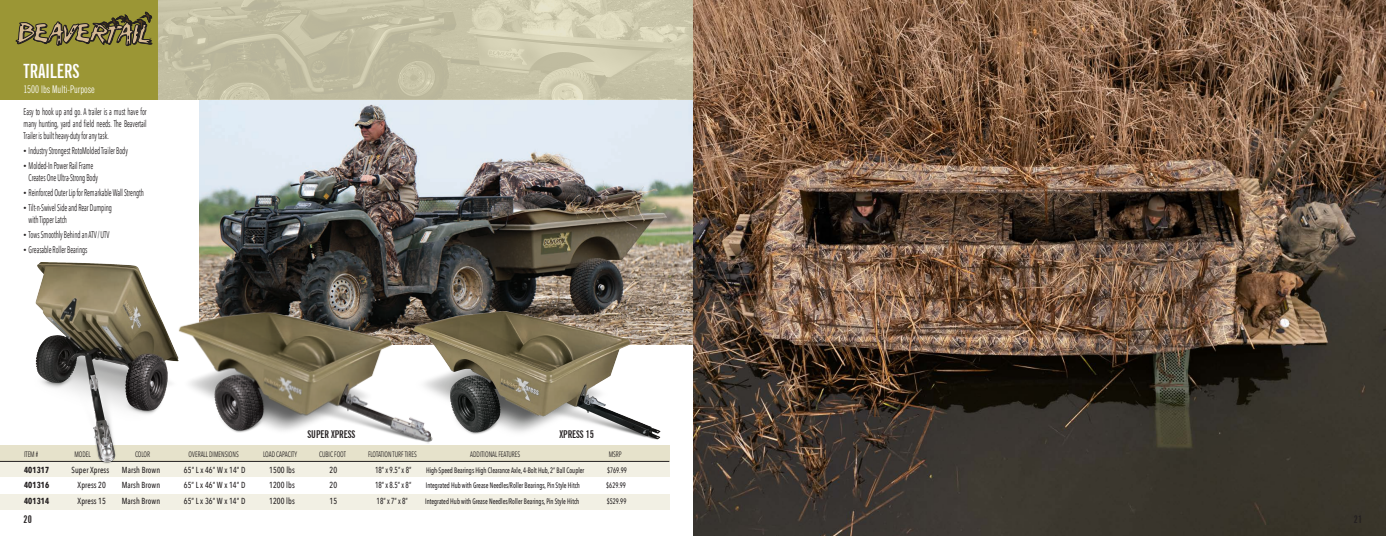
<style>
.page{position:relative;width:1386px;height:536px;background:#fff}
.page>*{position:absolute;margin:0;border:0;box-sizing:border-box;transform-origin:0 0}
.t1{font:700 extra-condensed 19.25px "News Gothic BT";color:#fff}
.t2{font:700 extra-condensed 10.5px "News Gothic BT";color:#231f20}
.t3{font:extra-condensed 10.5px "News Gothic BT";color:#fff}
.t4{font:9.62px/12.2px "Avenir Next Condensed";letter-spacing:-.01em;color:#231f20;text-align:justify;scale:.7 1}
.t5{font:500 8.75px "Avenir Next Condensed";letter-spacing:.01em;color:#231f20;scale:.9 1}
.t6{font:500 8.75px "Avenir Next Condensed";letter-spacing:.01em;color:#231f20;scale:.8 1}
.t7{font:700 8.75px "Avenir Next Condensed";letter-spacing:.01em;color:#231f20;scale:.9 1}
.t8{font:500 7.88px "Avenir Next Condensed";color:#231f20;scale:.8 1}
.t9{font:7.88px "Avenir Next Condensed";color:#231f20;scale:.8 1}
.s1{font-size:6.12px}
</style>
<div class="page">
<img style="left:199px;top:99px;width:494px;height:246px">
<svg style="left:158px;top:0;width:535px;height:99px;background:#c7c3a7"></svg>
<div style="left:0;top:0;width:158px;height:99px;background:#9b9635"></div>
<img style="left:693px;top:0;width:693px;height:536px">
<div style="left:0;top:445px;width:669px;height:16px;background:#e6e2cb"></div>
<div style="left:0;top:461px;width:669px;height:16px;background:#f2f0e4"></div>
<div style="left:0;top:493px;width:669px;height:16px;background:#f2f0e4"></div>
<hr style="left:0;top:461px;width:669px;height:1px;background:#231f20">
<svg style="left:15px;top:12px;width:137px;height:34px"></svg>
<img style="left:413px;top:311px;width:247px;height:128px">
<img style="left:33px;top:263px;width:145px;height:201px">
<img style="left:178px;top:312px;width:258px;height:131px">
<p class="t1" style="left:24px;top:59px;width:57px">TRAILERS</p>
<p class="t3" style="left:24px;top:83px;width:72px">1500 lbs Multi-Purpose</p>
<p class="t4" style="left:24px;top:105px;width:177px">Easy to hook up and go. A trailer is a must have for many hunting, yard and field needs. The Beavertail Trailer is built heavy-duty for any task.</p>
<p class="t4" style="left:24px;top:144px;width:150px"><span class="s1">•</span> Industry Strongest RotoMolded Trailer Body</p>
<p class="t4" style="left:24px;top:159px;width:101px"><span class="s1">•</span> Molded-In Power Rail Frame</p>
<p class="t4" style="left:29px;top:171px;width:101px">Creates One Ultra-Strong Body</p>
<p class="t4" style="left:24px;top:186px;width:174px"><span class="s1">•</span> Reinforced Outer Lip for Remarkable Wall Strength</p>
<p class="t4" style="left:24px;top:201px;width:128px"><span class="s1">•</span> Tilt-n-Swivel Side and Rear Dumping</p>
<p class="t4" style="left:29px;top:213px;width:56px">with Tipper Latch</p>
<p class="t4" style="left:24px;top:228px;width:124px"><span class="s1">•</span> Tows Smoothly Behind an ATV / UTV</p>
<p class="t4" style="left:24px;top:243px;width:93px"><span class="s1">•</span> Greasable Roller Bearings</p>
<p class="t2" style="left:307px;top:428px;width:49px">SUPER XPRESS</p>
<p class="t2" style="left:559px;top:428px;width:36px">XPRESS 15</p>
<p class="t9" style="left:24px;top:447px;width:19px">ITEM #</p>
<p class="t9" style="left:74px;top:447px;width:22px">MODEL</p>
<p class="t9" style="left:135px;top:447px;width:20px">COLOR</p>
<p class="t9" style="left:189px;top:447px;width:64px">OVERALL DIMENSIONS</p>
<p class="t9" style="left:263px;top:447px;width:44px">LOAD CAPACITY</p>
<p class="t9" style="left:319px;top:447px;width:35px">CUBIC FOOT</p>
<p class="t9" style="left:368px;top:447px;width:62px">FLOTATION TURF TIRES</p>
<p class="t9" style="left:470px;top:447px;width:64px">ADDITIONAL FEATURES</p>
<p class="t9" style="left:609px;top:447px;width:18px">MSRP</p>
<p class="t7" style="left:24px;top:464px;width:30px">401317</p>
<p class="t5" style="left:72px;top:464px;width:43px">Super Xpress</p>
<p class="t5" style="left:122px;top:464px;width:44px">Marsh Brown</p>
<p class="t5" style="left:184px;top:464px;width:70px">65” L x 46” W x 14” D</p>
<p class="t5" style="left:269px;top:464px;width:30px">1500 lbs</p>
<p class="t5" style="left:330px;top:464px;width:10px">20</p>
<p class="t6" style="left:375px;top:464px;width:47px">18” x 9.5” x 8”</p>
<p class="t8" style="left:426px;top:465px;width:199px">High-Speed Bearings High Clearance Axle, 4-Bolt Hub, 2” Ball Coupler</p>
<p class="t8" style="left:607px;top:465px;width:26px">$769.99</p>
<p class="t7" style="left:24px;top:479px;width:30px">401316</p>
<p class="t5" style="left:78px;top:479px;width:33px">Xpress 20</p>
<p class="t5" style="left:122px;top:479px;width:44px">Marsh Brown</p>
<p class="t5" style="left:184px;top:479px;width:70px">65” L x 46” W x 14” D</p>
<p class="t5" style="left:269px;top:479px;width:30px">1200 lbs</p>
<p class="t5" style="left:330px;top:479px;width:10px">20</p>
<p class="t6" style="left:375px;top:479px;width:47px">18” x 8.5” x 8”</p>
<p class="t8" style="left:426px;top:480px;width:194px">Integrated Hub with Grease Needles/Roller Bearings, Pin Style Hitch</p>
<p class="t8" style="left:606px;top:480px;width:26px">$629.99</p>
<p class="t7" style="left:24px;top:495px;width:30px">401314</p>
<p class="t5" style="left:78px;top:495px;width:33px">Xpress 15</p>
<p class="t5" style="left:122px;top:495px;width:44px">Marsh Brown</p>
<p class="t5" style="left:184px;top:495px;width:70px">65” L x 36” W x 14” D</p>
<p class="t5" style="left:269px;top:495px;width:30px">1200 lbs</p>
<p class="t5" style="left:330px;top:495px;width:10px">15</p>
<p class="t6" style="left:377px;top:495px;width:41px">18” x 7” x 8”</p>
<p class="t8" style="left:425px;top:496px;width:194px">Integrated Hub with Grease Needles/Roller Bearings, Pin Style Hitch</p>
<p class="t8" style="left:607px;top:496px;width:26px">$529.99</p>
<p class="t2" style="left:24px;top:512px;width:10px">20</p>
</div>
